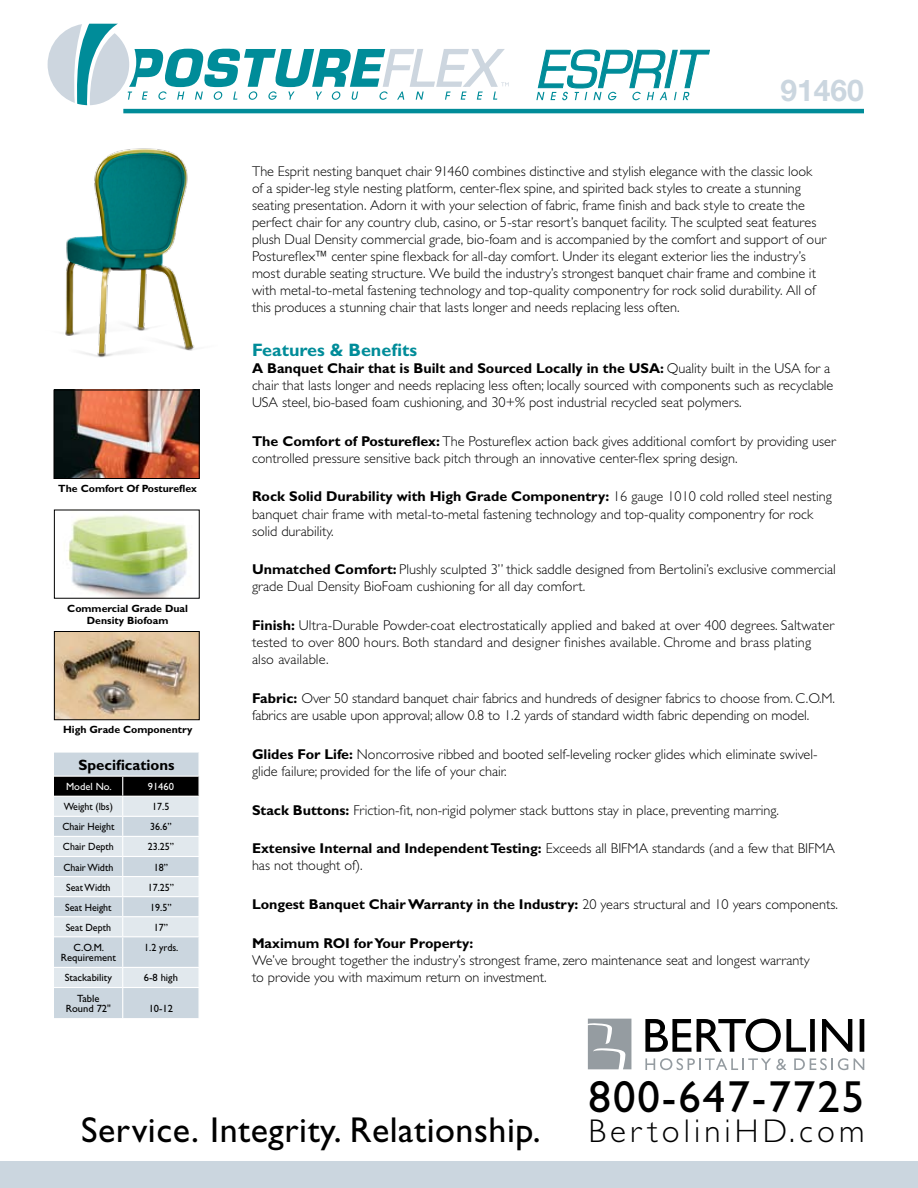
<style>
.page{position:relative;width:918px;height:1188px;background:#fff}
.page>*{position:absolute;margin:0;border:0;box-sizing:border-box;transform-origin:0 0}
.t1{font:45px "Gill Sans";letter-spacing:.045em;color:#000}
.t2{font:36px "Gill Sans";letter-spacing:.015em;color:#000}
.t3{font:300 33px "Gill Sans";letter-spacing:.125em;color:#000}
.t4{font:700 30px "Helvetica Neue";color:#cbd6df}
.Red_headings{font:700 18px "Gill Sans";color:#008c99}
.t5{font:700 15px "Gill Sans";color:#000}
.body_copy{font:300 14.25px/17.1px "Gill Sans";color:#000}
.body_copy-2{font:700 14.25px "Gill Sans";color:#000}
.t6{font:10.5px "Gill Sans";color:#000;scale:.95 1}
.t7{font:700 10.5px/12.6px "Gill Sans";color:#000;text-align:center}
.t8{font:10.5px/10.5px "Gill Sans";color:#000;text-align:center}
.t9{font:10.5px "Gill Sans";color:#fff}
.s1{font-weight:700}
.s2{font-weight:300}
</style>
<div class="page">
<svg style="left:588px;top:1019px;width:43px;height:50px;background:#a1a7ab"></svg>
<svg style="left:645px;top:1019px;width:219px;height:33px"></svg>
<svg style="left:645px;top:1058px;width:141px;height:12px"></svg>
<svg style="left:794px;top:1058px;width:54px;height:12px"></svg>
<svg style="left:854px;top:1058px;width:10px;height:12px"></svg>
<img style="left:56px;top:402px;width:142px;height:75px">
<div style="left:54px;top:390px;width:146px;height:89px;border:1px solid #000"></div>
<img style="left:68px;top:514px;width:122px;height:83px">
<div style="left:0;top:1161px;width:918px;height:27px;background:#cbd6df"></div>
<img style="left:56px;top:633px;width:142px;height:85px">
<div style="left:54px;top:631px;width:146px;height:89px;border:1px solid #000"></div>
<svg style="left:48px;top:24px;width:461px;height:81px"></svg>
<svg style="left:536px;top:49px;width:174px;height:51px"></svg>
<hr style="left:123px;top:109px;width:741px;height:4px;background:#008c99">
<img style="left:53px;top:148px;width:147px;height:254px">
<svg style="left:54px;top:753px;width:145px;height:265px;background:#c7cfd5"></svg>
<hr style="left:54px;top:987px;width:69px;height:1px;background:#fff">
<hr style="left:123px;top:987px;width:77px;height:1px;background:#fff">
<hr style="left:122px;top:988px;width:1px;height:30px;background:#fff">
<p class="t7" style="left:58px;top:482px;width:140px">The Comfort Of Postureflex</p>
<p class="t7" style="left:67px;top:602px;width:122px">Commercial Grade Dual<br>Density Biofoam</p>
<p class="t7" style="left:63px;top:723px;width:131px">High Grade Componentry</p>
<p class="t5" style="left:78px;top:756px;width:98px">Specifications</p>
<p class="t9" style="left:66px;top:781px;width:47px">Model No.</p>
<p class="t9" style="left:148px;top:781px;width:28px">91460</p>
<p class="t6" style="left:64px;top:801px;width:53px">Weight (lbs)</p>
<p class="t6" style="left:152px;top:801px;width:20px">17.5</p>
<p class="t6" style="left:62px;top:821px;width:56px">Chair Height</p>
<p class="t6" style="left:150px;top:821px;width:24px">36.6”</p>
<p class="t6" style="left:63px;top:841px;width:55px">Chair Depth</p>
<p class="t6" style="left:148px;top:841px;width:29px">23.25”</p>
<p class="t6" style="left:63px;top:861px;width:54px">Chair Width</p>
<p class="t6" style="left:154px;top:861px;width:16px">18”</p>
<p class="t6" style="left:66px;top:881px;width:48px">Seat Width</p>
<p class="t6" style="left:148px;top:881px;width:29px">17.25”</p>
<p class="t6" style="left:65px;top:901px;width:50px">Seat Height</p>
<p class="t6" style="left:150px;top:901px;width:24px">19.5”</p>
<p class="t6" style="left:66px;top:921px;width:49px">Seat Depth</p>
<p class="t6" style="left:154px;top:921px;width:16px">17”</p>
<p class="t8" style="left:61px;top:942px;width:57px">C.O.M.<br>Requirement</p>
<p class="t6" style="left:144px;top:941px;width:38px">1.2 yrds.</p>
<p class="t8" style="left:65px;top:973px;width:49px">Stackability</p>
<p class="t8" style="left:144px;top:973px;width:36px">6-8 high</p>
<p class="t8" style="left:66px;top:993px;width:47px">Table<br>Round 72"</p>
<p class="t8" style="left:149px;top:1003px;width:26px">10-12</p>
<p class="t4" style="left:781px;top:72px;width:85px">91460</p>
<p class="body_copy" style="left:252px;top:162px;width:576px">The Esprit nesting banquet chair 91460 combines distinctive and stylish elegance with the classic look of a spider-leg style nesting platform, center-flex spine, and spirited back styles to create a stunning seating presentation. Adorn it with your selection of fabric, frame finish and back style to create the perfect chair for any country club, casino, or 5-star resort’s banquet facility. The sculpted seat features plush Dual Density commercial grade, bio-foam and is accompanied by the comfort and support of our Postureflex™ center spine flexback for all-day comfort. Under its elegant exterior lies the industry’s most durable seating structure. We build the industry’s strongest banquet chair frame and combine it with metal-to-metal fastening technology and top-quality componentry for rock solid durability. All of this produces a stunning chair that lasts longer and needs replacing less often.</p>
<p class="Red_headings" style="left:252px;top:339px;width:167px">Features &amp; Benefits</p>
<p class="body_copy" style="left:252px;top:359px;width:583px"><span class="s1">A Banquet Chair that is Built and Sourced Locally in the USA:</span> Quality built in the USA for a chair that lasts longer and needs replacing less often; locally sourced with components such as recyclable<br>USA steel, bio-based foam cushioning, and 30+% post industrial recycled seat polymers.</p>
<p class="body_copy" style="left:252px;top:432px;width:585px"><span class="s1">The Comfort of Postureflex:</span> The Postureflex action back gives additional comfort by providing user controlled pressure sensitive back pitch through an innovative center-flex spring design.</p>
<p class="body_copy" style="left:252px;top:488px;width:581px"><span class="s1">Rock Solid Durability with High Grade Componentry:</span> 16 gauge 1010 cold rolled steel nesting banquet chair frame with metal-to-metal fastening technology and top-quality componentry for rock solid durability.</p>
<p class="body_copy" style="left:252px;top:561px;width:585px"><span class="s1">Unmatched Comfort:</span> Plushly sculpted 3” thick saddle designed from Bertolini’s exclusive commercial grade Dual Density BioFoam cushioning for all day comfort.</p>
<p class="body_copy" style="left:252px;top:617px;width:584px"><span class="s1">Finish:</span> Ultra-Durable Powder-coat electrostatically applied and baked at over 400 degrees. Saltwater tested to over 800 hours. Both standard and designer finishes available. Chrome and brass plating also available.</p>
<p class="body_copy" style="left:252px;top:690px;width:585px"><span class="s1">Fabric:</span> Over 50 standard banquet chair fabrics and hundreds of designer fabrics to choose from. C.O.M. fabrics are usable upon approval; allow 0.8 to 1.2 yards of standard width fabric depending on model.</p>
<p class="body_copy" style="left:252px;top:746px;width:567px"><span class="s1">Glides For Life:</span> Noncorrosive ribbed and booted self-leveling rocker glides which eliminate swivel&shy;glide failure; provided for the life of your chair.</p>
<p class="body_copy" style="left:252px;top:801px;width:529px"><span class="s1">Stack Buttons:</span> Friction-fit, non-rigid polymer stack buttons stay in place, preventing marring.</p>
<p class="body_copy" style="left:252px;top:840px;width:585px"><span class="s1">Extensive Internal and Independent Testing:</span> Exceeds all BIFMA standards (and a few that BIFMA has not thought of).</p>
<p class="body_copy-2" style="left:252px;top:896px;width:587px">Longest Banquet Chair Warranty in the Industry: <span class="s2">20 years structural and 10 years components.</span></p>
<p class="body_copy" style="left:252px;top:935px;width:559px"><span class="s1">Maximum ROI for Your Property:<br></span>We’ve brought together the industry’s strongest frame, zero maintenance seat and longest warranty to provide you with maximum return on investment.</p>
<p class="t1" style="left:589px;top:1071px;width:277px">800-647-7725</p>
<p class="t2" style="left:81px;top:1109px;width:461px">Service. Integrity. Relationship.</p>
<p class="t3" style="left:589px;top:1113px;width:277px">BertoliniHD.com</p>
</div>
